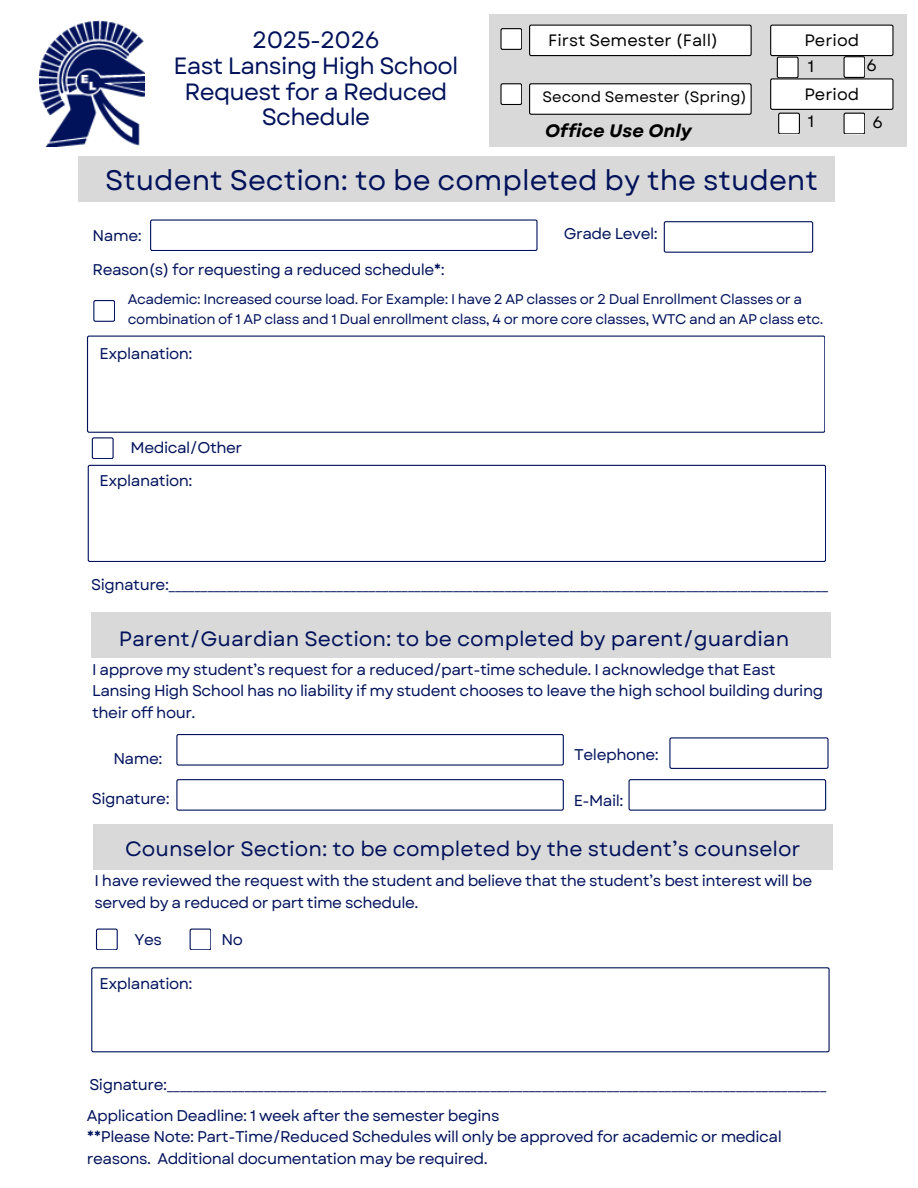
<style>
.page{position:relative;width:918px;height:1188px;background:#fff}
.page>*{position:absolute;margin:0;border:0;box-sizing:border-box;transform-origin:0 0}
.t1{font:28.2px "Garet";color:#01125b}
.t2{font:23.55px/25.8px "Garet";letter-spacing:-.03em;color:#01125b;text-align:center}
.t3{font:20.7px "Garet";color:#01125b}
.t4{font:italic 700 18px "Garet";color:#000}
.t5{font:16.5px "Garet";color:#000}
.t6{font:15.45px/21.3px "Garet";letter-spacing:-.03em;color:#01125b}
.t7{font:15px "Garet";color:#000}
.t8{font:13.95px/19.2px "Garet";letter-spacing:-.03em;color:#01125b}
</style>
<div class="page">
<svg style="left:150px;top:219px;width:387px;height:32px"></svg>
<svg style="left:664px;top:221px;width:149px;height:32px"></svg>
<div style="left:78px;top:156px;width:757px;height:45px;background:#d9d9d9"></div>
<div style="left:91px;top:612px;width:739px;height:45px;background:#d9d9d9"></div>
<div style="left:93px;top:824px;width:739px;height:46px;background:#d9d9d9"></div>
<svg style="left:93px;top:300px;width:22px;height:22px"></svg>
<svg style="left:93px;top:300px;width:22px;height:21px"></svg>
<img style="left:40px;top:20px;width:104px;height:126px">
<div style="left:489px;top:15px;width:418px;height:132px;background:#d9d9d9"></div>
<svg style="left:529px;top:25px;width:223px;height:31px;background:#efefef"></svg>
<div style="left:500px;top:28px;width:22px;height:22px;background:#0e0e0e;border-radius:2px"></div>
<svg style="left:500px;top:28px;width:22px;height:21px"></svg>
<svg style="left:500px;top:83px;width:22px;height:22px"></svg>
<svg style="left:529px;top:83px;width:223px;height:32px;background:#eaeaea"></svg>
<svg style="left:770px;top:25px;width:124px;height:109px"></svg>
<svg style="left:92px;top:437px;width:22px;height:22px"></svg>
<svg style="left:92px;top:437px;width:21px;height:22px"></svg>
<svg style="left:176px;top:734px;width:388px;height:32px"></svg>
<svg style="left:176px;top:734px;width:387px;height:31px"></svg>
<svg style="left:176px;top:779px;width:387px;height:32px"></svg>
<svg style="left:669px;top:737px;width:160px;height:32px"></svg>
<svg style="left:629px;top:779px;width:197px;height:32px"></svg>
<div style="left:96px;top:929px;width:22px;height:21px;background:#37457e;border-radius:2px"></div>
<svg style="left:96px;top:929px;width:21px;height:21px"></svg>
<svg style="left:190px;top:929px;width:21px;height:21px"></svg>
<svg style="left:91px;top:967px;width:738px;height:85px"></svg>
<svg style="left:88px;top:465px;width:738px;height:97px"></svg>
<svg style="left:87px;top:336px;width:738px;height:96px"></svg>
<h4 class="t2" style="left:174px;top:27px;width:287px">2025-2026<br>East Lansing High School<br>Request for a Reduced<br>Schedule</h4>
<h5 class="t5" style="left:548px;top:28px;width:171px">First Semester (Fall)</h5>
<p class="t7" style="left:542px;top:86px;width:206px">Second Semester (Spring)</p>
<p class="t4" style="left:545px;top:118px;width:148px">Office Use Only</p>
<p class="t5" style="left:804px;top:28px;width:56px">Period</p>
<p class="t5" style="left:808px;top:54px;width:8px">1</p>
<h5 class="t5" style="left:804px;top:82px;width:56px">Period</h5>
<p class="t5" style="left:808px;top:110px;width:8px">1</p>
<p class="t5" style="left:867px;top:54px;width:12px">6</p>
<h1 class="t5" style="left:872px;top:110px;width:12px">6</h1>
<h2 class="t1" style="left:105px;top:160px;width:714px">Student Section: to be completed by the student</h2>
<h5 class="t6" style="left:93px;top:225px;width:51px">Name:</h5>
<p class="t6" style="left:564px;top:223px;width:95px">Grade Level:</p>
<p class="t6" style="left:93px;top:259px;width:354px">Reason(s) for requesting a reduced schedule*:</p>
<p class="t8" style="left:128px;top:290px;width:697px">Academic: Increased course load. For Example: I have 2 AP classes or 2 Dual Enrollment Classes or a combination of 1 AP class and 1 Dual enrollment class, 4 or more core classes, WTC and an AP class etc.</p>
<p class="t6" style="left:100px;top:343px;width:94px">Explanation:</p>
<p class="t6" style="left:131px;top:437px;width:113px">Medical/Other</p>
<p class="t6" style="left:100px;top:470px;width:94px">Explanation:</p>
<p class="t6" style="left:91px;top:574px;width:739px">Signature:______________________________________________________________________________________________________</p>
<p class="t3" style="left:119px;top:624px;width:672px">Parent/Guardian Section: to be completed by parent/guardian</p>
<p class="t6" style="left:92px;top:659px;width:733px">I approve my student’s request for a reduced/part-time schedule. I acknowledge that East<br>Lansing High School has no liability if my student chooses to leave the high school building during their off hour.</p>
<p class="t6" style="left:113px;top:748px;width:51px">Name:</p>
<h3 class="t6" style="left:92px;top:788px;width:79px">Signature:</h3>
<p class="t6" style="left:574px;top:744px;width:86px">Telephone:</p>
<p class="t6" style="left:574px;top:790px;width:51px">E-Mail:</p>
<p class="t3" style="left:125px;top:834px;width:677px">Counselor Section: to be completed by the student’s counselor</p>
<p class="t6" style="left:95px;top:870px;width:719px">I have reviewed the request with the student and believe that the student’s best interest will be served by a reduced or part time schedule.</p>
<p class="t6" style="left:134px;top:929px;width:29px">Yes</p>
<h3 class="t6" style="left:222px;top:929px;width:23px">No</h3>
<p class="t6" style="left:100px;top:973px;width:94px">Explanation:</p>
<p class="t6" style="left:89px;top:1074px;width:739px">Signature:______________________________________________________________________________________________________</p>
<p class="t6" style="left:87px;top:1105px;width:414px">Application Deadline: 1 week after the semester begins</p>
<p class="t6" style="left:87px;top:1126px;width:697px">**Please Note: Part-Time/Reduced Schedules will only be approved for academic or medical reasons. Additional documentation may be required.</p>
</div>
